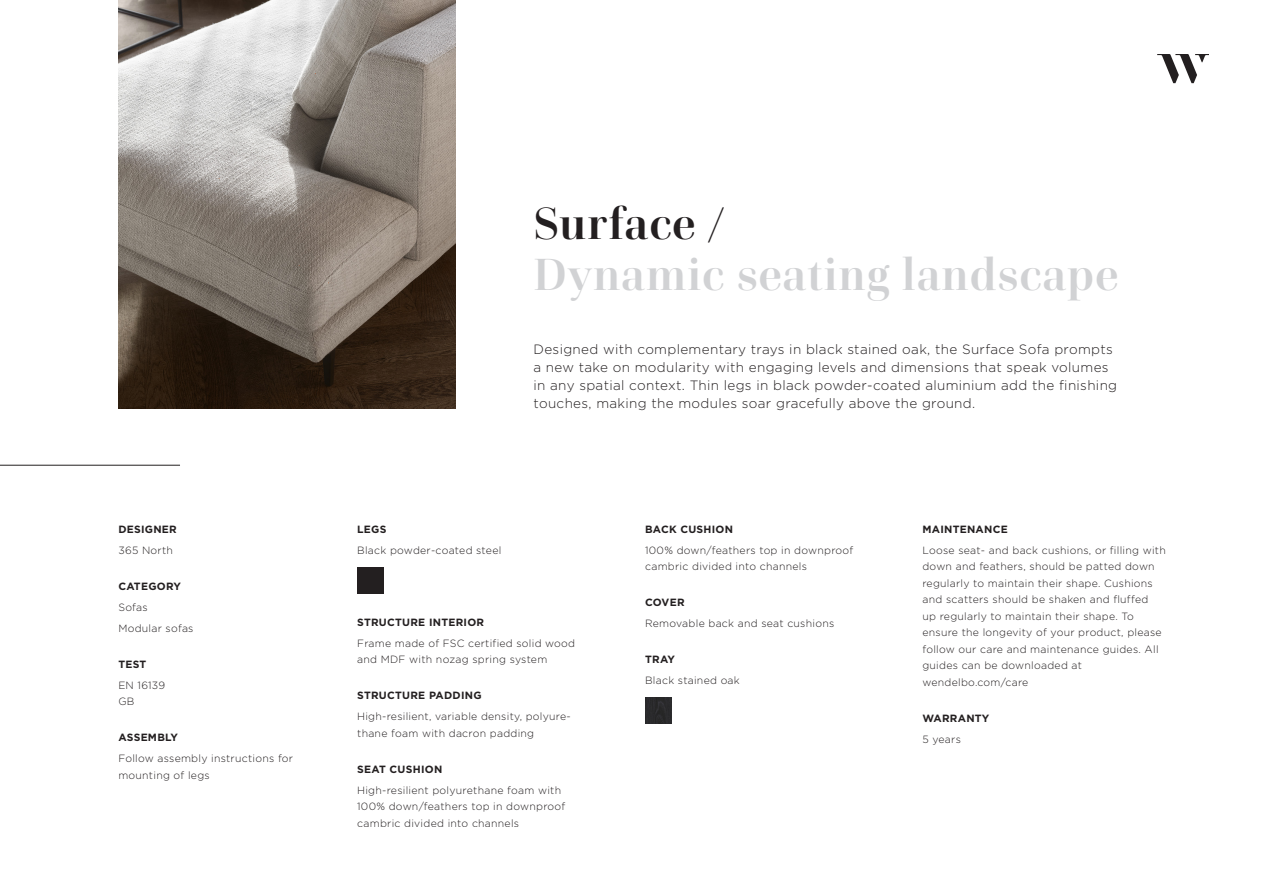
<style>
.page{position:relative;width:1263px;height:893px;background:#fff}
.page>*{position:absolute;margin:0;border:0;box-sizing:border-box;transform-origin:0 0}
.t1{font:700 45px "Cardillac";letter-spacing:.025em;color:#d1d2d4}
.t2{font:700 45px "Cardillac";letter-spacing:.025em;color:#231f20}
.t3{font:300 13.5px/18px "Gotham";letter-spacing:.025em;color:#231f20}
.t4{font:300 10.5px/16.5px "Gotham";letter-spacing:.025em;color:#231f20}
.t5{font:700 10.5px "Gotham";letter-spacing:.025em;color:#231f20}
</style>
<div class="page">
<svg style="left:1157px;top:54px;width:52px;height:29px"></svg>
<img style="left:118px;top:0;width:338px;height:408px">
<hr style="left:0;top:465px;width:180px;height:1px;background:#231f20">
<div style="left:357px;top:568px;width:27px;height:26px;background:#231f20"></div>
<img style="left:645px;top:697px;width:26px;height:27px">
<p class="t5" style="left:118px;top:523px;width:60px">DESIGNER</p>
<p class="t4" style="left:118px;top:542px;width:56px">365 North</p>
<p class="t5" style="left:118px;top:580px;width:64px">CATEGORY</p>
<p class="t4" style="left:118px;top:596px;width:77px;line-height:21px">Sofas<br>Modular sofas</p>
<p class="t5" style="left:118px;top:658px;width:29px">TEST</p>
<p class="t4" style="left:118px;top:677px;width:48px">EN 16139<br>GB</p>
<p class="t5" style="left:118px;top:731px;width:61px">ASSEMBLY</p>
<p class="t4" style="left:118px;top:750px;width:176px">Follow assembly instructions for mounting of legs</p>
<h1 class="t2" style="left:533px;top:195px;width:194px">Surface /</h1>
<h1 class="t1" style="left:533px;top:246px;width:587px">Dynamic seating landscape</h1>
<p class="t3" style="left:533px;top:340px;width:585px">Designed with complementary trays in black stained oak, the Surface Sofa prompts a new take on modularity with engaging levels and dimensions that speak volumes in any spatial context. Thin legs in black powder-coated aluminium add the finishing touches, making the modules soar gracefully above the ground.</p>
<p class="t5" style="left:357px;top:523px;width:31px">LEGS</p>
<p class="t4" style="left:357px;top:542px;width:146px">Black powder-coated steel</p>
<p class="t5" style="left:357px;top:616px;width:128px">STRUCTURE INTERIOR</p>
<p class="t4" style="left:357px;top:635px;width:219px">Frame made of FSC certified solid wood and MDF with nozag spring system</p>
<p class="t5" style="left:357px;top:689px;width:126px">STRUCTURE PADDING</p>
<p class="t4" style="left:357px;top:708px;width:215px">High-resilient, variable density, polyure&shy;thane foam with dacron padding</p>
<p class="t5" style="left:357px;top:763px;width:87px">SEAT CUSHION</p>
<p class="t4" style="left:357px;top:782px;width:210px">High-resilient polyurethane foam with<br>100% down/feathers top in downproof cambric divided into channels</p>
<p class="t5" style="left:645px;top:523px;width:89px">BACK CUSHION</p>
<p class="t4" style="left:645px;top:542px;width:210px">100% down/feathers top in downproof cambric divided into channels</p>
<p class="t5" style="left:645px;top:596px;width:41px">COVER</p>
<p class="t4" style="left:645px;top:615px;width:191px">Removable back and seat cushions</p>
<p class="t5" style="left:645px;top:653px;width:31px">TRAY</p>
<p class="t4" style="left:645px;top:672px;width:96px">Black stained oak</p>
<p class="t5" style="left:922px;top:523px;width:87px">MAINTENANCE</p>
<p class="t4" style="left:922px;top:542px;width:245px">Loose seat- and back cushions, or filling with down and feathers, should be patted down regularly to maintain their shape. Cushions and scatters should be shaken and fluffed<br>up regularly to maintain their shape. To ensure the longevity of your product, please follow our care and maintenance guides. All guides can be downloaded at wendelbo.com/care</p>
<p class="t5" style="left:922px;top:712px;width:69px">WARRANTY</p>
<p class="t4" style="left:922px;top:731px;width:40px">5 years</p>
</div>
